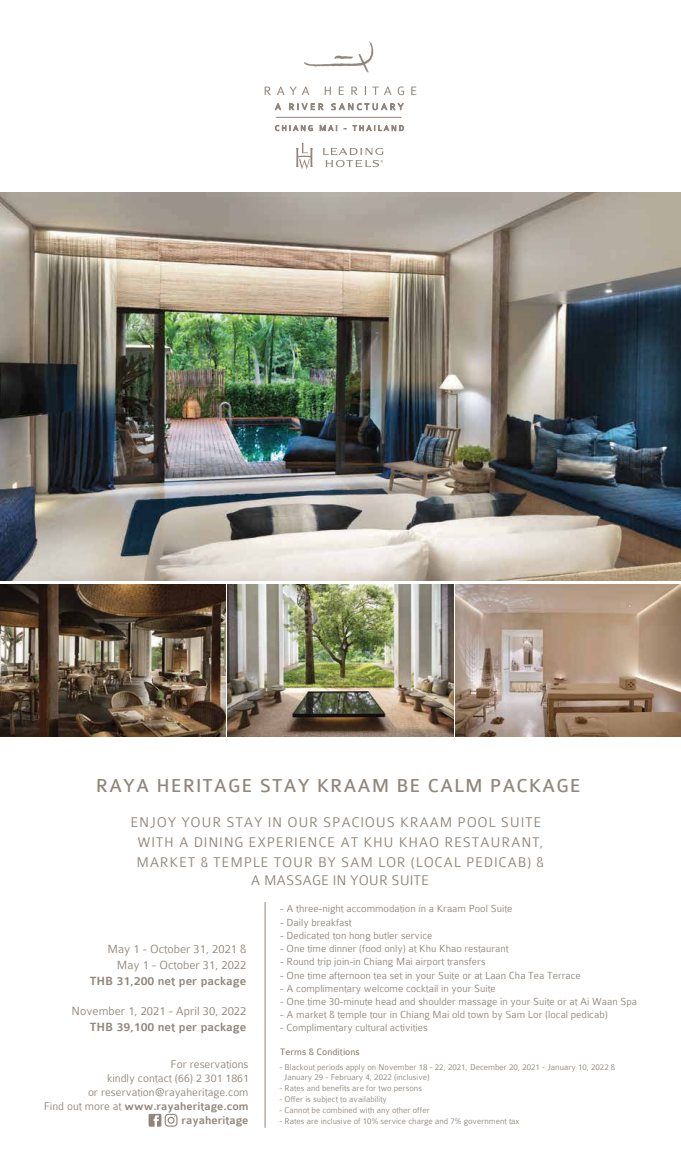
<style>
.page{position:relative;width:681px;height:1163px;background:#fff}
.page>*{position:absolute;margin:0;border:0;box-sizing:border-box;transform-origin:0 0}
.t1{font:20px "Colaborate";letter-spacing:.05em;color:#91867b}
.t2{font:300 15px/20px "Colaborate";letter-spacing:.05em;color:#91867b;text-align:center}
.t3{font:300 15px "Colaborate";color:#91867b}
.t4{font:300 12.7px/16px "Colaborate";color:#91867b;text-align:right}
.t5{font:500 12.7px "Colaborate";color:#91867b}
.t6{font:300 12px/14px "Colaborate";color:#91867b;text-align:right}
.t7{font:300 11px "Colaborate";color:#91867b}
.t8{font:10px "Colaborate";color:#91867b}
.t9{font:300 9px/10.8px "Colaborate";color:#91867b}
.s1{font-weight:500}
</style>
<div class="page">
<svg style="left:296px;top:143px;width:17px;height:26px"></svg>
<svg style="left:323px;top:148px;width:60px;height:19px"></svg>
<svg style="left:304px;top:41px;width:69px;height:31px"></svg>
<svg style="left:264px;top:87px;width:7px;height:8px"></svg>
<svg style="left:277px;top:87px;width:32px;height:8px"></svg>
<svg style="left:324px;top:87px;width:6px;height:8px"></svg>
<svg style="left:338px;top:87px;width:5px;height:8px"></svg>
<svg style="left:351px;top:87px;width:6px;height:8px"></svg>
<svg style="left:372px;top:87px;width:19px;height:8px"></svg>
<svg style="left:397px;top:86px;width:7px;height:9px"></svg>
<svg style="left:411px;top:87px;width:5px;height:8px"></svg>
<svg style="left:275px;top:103px;width:6px;height:7px"></svg>
<svg style="left:289px;top:103px;width:34px;height:7px"></svg>
<svg style="left:331px;top:103px;width:72px;height:7px"></svg>
<svg style="left:275px;top:125px;width:37px;height:6px"></svg>
<svg style="left:320px;top:125px;width:17px;height:6px"></svg>
<svg style="left:352px;top:125px;width:51px;height:6px"></svg>
<hr style="left:275px;top:117px;width:126px;height:1px;background:#91857b">
<img style="left:0;top:192px;width:680px;height:388px">
<img style="left:0;top:585px;width:225px;height:151px">
<img style="left:228px;top:585px;width:225px;height:151px">
<img style="left:455px;top:585px;width:225px;height:151px">
<svg style="left:148px;top:1113px;width:29px;height:13px"></svg>
<hr style="left:265px;top:902px;width:1px;height:225px;background:#91867b">
<h1 class="t1" style="left:96px;top:774px;width:486px">RAYA HERITAGE STAY KRAAM BE CALM PACKAGE</h1>
<h2 class="t2" style="left:130px;top:811px;width:414px">ENJOY YOUR STAY IN OUR SPACIOUS KRAAM POOL SUITE<br>WITH A DINING EXPERIENCE AT KHU KHAO RESTAURANT,<br>MARKET &amp; TEMPLE TOUR BY SAM LOR (LOCAL PEDICAB) &amp;</h2>
<h2 class="t3" style="left:251px;top:872px;width:180px">A MASSAGE IN YOUR SUITE</h2>
<p class="t4" style="left:107px;top:940px;width:140px">May 1 - October 31, 2021 &amp;<br>May 1 - October 31, 2022</p>
<p class="t5" style="left:90px;top:974px;width:158px">THB 31,200 net per package</p>
<p class="t4" style="left:71px;top:1002px;width:176px">November 1, 2021 - April 30, 2022</p>
<p class="t5" style="left:90px;top:1020px;width:158px">THB 39,100 net per package</p>
<p class="t6" style="left:44px;top:1057px;width:206px">For reservations<br>kindly contact (66) 2 301 1861<br>or reservation@rayaheritage.com<br>Find out more at <span class="s1">www.rayaheritage.com rayaheritage</span></p>
<p class="t7" style="left:280px;top:903px;width:233px">- A three-night accommodation in a Kraam Pool Suite</p>
<p class="t7" style="left:280px;top:916px;width:73px">- Daily breakfast</p>
<p class="t7" style="left:280px;top:929px;width:153px">- Dedicated ton hong butler service</p>
<p class="t7" style="left:280px;top:942px;width:230px">- One time dinner (food only) at Khu Khao restaurant</p>
<p class="t7" style="left:280px;top:955px;width:207px">- Round trip join-in Chiang Mai airport transfers</p>
<p class="t7" style="left:280px;top:969px;width:302px">- One time afternoon tea set in your Suite or at Laan Cha Tea Terrace</p>
<p class="t7" style="left:280px;top:982px;width:217px">- A complimentary welcome cocktail in your Suite</p>
<p class="t7" style="left:280px;top:995px;width:358px">- One time 30-minute head and shoulder massage in your Suite or at Ai Waan Spa</p>
<p class="t7" style="left:280px;top:1021px;width:149px">- Complimentary cultural activities</p>
<p class="t8" style="left:280px;top:1046px;width:81px">Terms &amp; Conditions</p>
<p class="t7" style="left:280px;top:1008px;width:329px">- A market &amp; temple tour in Chiang Mai old town by Sam Lor (local pedicab)</p>
<p class="t9" style="left:284px;top:1061px;width:333px;text-indent:-4px">- Blackout periods apply on November 18 - 22, 2021, December 20, 2021 - January 10, 2022 &amp;<br>January 29 - February 4, 2022 (inclusive)</p>
<p class="t9" style="left:279px;top:1082px;width:144px">- Rates and benefits are for two persons</p>
<p class="t9" style="left:279px;top:1093px;width:109px">- Offer is subject to availability</p>
<p class="t9" style="left:279px;top:1104px;width:152px">- Cannot be combined with any other offer</p>
<p class="t9" style="left:279px;top:1115px;width:241px">- Rates are inclusive of 10% service charge and 7% government tax</p>
</div>
